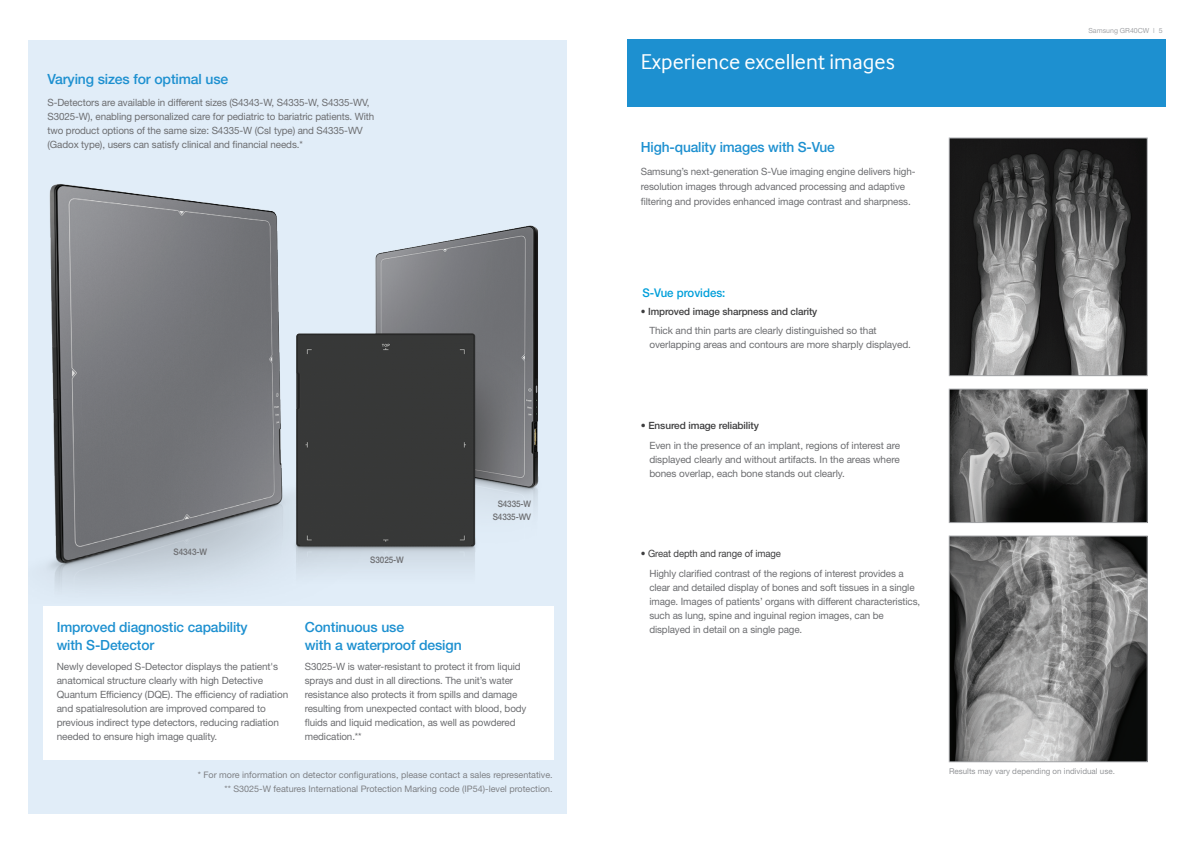
<style>
.page{position:relative;width:1191px;height:842px;background:#fff}
.page>*{position:absolute;margin:0;border:0;box-sizing:border-box;transform-origin:0 0}
.t1{font:22px "Samsung Inter Face";color:#fff}
.t2{font:500 14px/18px "Helvetica Neue";letter-spacing:-.01em;color:#1d90d0}
.t3{font:500 14px "Helvetica Neue LT";letter-spacing:-.01em;color:#1d90d0}
.t4{font:500 12px "Helvetica Neue";color:#009fda;scale:.95 1}
.t5{font:10px/14px "Helvetica Neue";letter-spacing:-.01em;color:#6c6d70}
.t6{font:500 10px "Helvetica Neue";letter-spacing:-.01em;color:#3e3e3f}
.t7{font:10px "Helvetica Neue";letter-spacing:-.01em;color:#3e3e3f;scale:.95 1}
.t8{font:9px "Helvetica Neue";color:#7e8084}
.t9{font:500 9px "Helvetica Neue";letter-spacing:-.01em;color:#6c6d70;scale:.9 1}
.t10{font:8px "Helvetica Neue";color:#939598}
.t11{font:7px "Helvetica Neue";color:#a1a3a6}
.s1{font-weight:400}
.s2{font-family:"Helvetica Neue LT";font-weight:300}
</style>
<div class="page">
<div style="left:28px;top:40px;width:539px;height:774px;background:#e1edf8"></div>
<img style="left:43px;top:184px;width:511px;height:461px">
<div style="left:626px;top:40px;width:539px;height:67px;background:#1d90d0"></div>
<img style="left:951px;top:140px;width:194px;height:234px">
<div style="left:949px;top:138px;width:198px;height:238px;border:1px solid #a1a3a6"></div>
<img style="left:951px;top:391px;width:194px;height:130px">
<div style="left:949px;top:389px;width:198px;height:134px;border:1px solid #a1a3a6"></div>
<img style="left:951px;top:538px;width:194px;height:222px">
<div style="left:949px;top:536px;width:198px;height:226px;border:1px solid #a1a3a6"></div>
<div style="left:43px;top:607px;width:510px;height:153px;background:#fff"></div>
<p class="t3" style="left:47px;top:71px;width:182px">Varying sizes for optimal use</p>
<p class="t5" style="left:47px;top:95px;width:328px">S-Detectors are available in different sizes (S4343-W, S4335-W, S4335-WV, S3025-W), enabling personalized care for pediatric to bariatric patients. With two product options of the same size: S4335-W (CsI type) and S4335-WV (Gadox type), users can satisfy clinical and financial needs.*</p>
<p class="t9" style="left:174px;top:546px;width:39px">S4343-W</p>
<p class="t9" style="left:370px;top:555px;width:39px">S3025-W</p>
<p class="t9" style="left:498px;top:499px;width:39px">S4335-W</p>
<p class="t9" style="left:493px;top:511px;width:44px">S4335-WV</p>
<p class="t2" style="left:57px;top:618px;width:192px">Improved diagnostic capability with S-Detector</p>
<p class="t5" style="left:57px;top:659px;width:233px">Newly developed S-Detector displays the patient's anatomical structure clearly with high Detective Quantum Efficiency (DQE). The efficiency of radiation and spatialresolution are improved compared to previous indirect type detectors, reducing radiation needed to ensure high image quality.</p>
<p class="t2" style="left:305px;top:618px;width:158px">Continuous use<br>with a waterproof design</p>
<p class="t5" style="left:305px;top:659px;width:223px">S3025-W is water-resistant to protect it from liquid sprays and dust in all directions. The unit’s water resistance also protects it from spills and damage resulting from unexpected contact with blood, body fluids and liquid medication, as well as powdered medication.**</p>
<p class="t8" style="left:198px;top:770px;width:356px">* For more information on detector configurations, please contact a sales representative.</p>
<p class="t8" style="left:224px;top:784px;width:330px">** S3025-W features International Protection Marking code (IP54)-level protection.</p>
<p class="t1" style="left:641px;top:49px;width:255px">Experience excellent images</p>
<p class="t2" style="left:641px;top:138px;width:196px">High-quality images with S-Vue</p>
<p class="t5" style="left:641px;top:164px;width:276px;line-height:15px">Samsung’s next-generation S-Vue imaging engine delivers high&shy;resolution images through advanced processing and adaptive filtering and provides enhanced image contrast and sharpness.</p>
<p class="t4" style="left:642px;top:285px;width:89px">S-Vue provides:</p>
<p class="t6" style="left:641px;top:305px;width:178px"><span class="s1">•</span> Improved image sharpness and clarity</p>
<p class="t5" style="left:649px;top:323px;width:263px">Thick and thin parts are clearly distinguished so that overlapping areas and contours are more sharply displayed.</p>
<p class="t6" style="left:641px;top:419px;width:120px"><span class="s1">•</span> Ensured image reliability</p>
<p class="t5" style="left:649px;top:438px;width:252px;text-align:justify">Even in the presence of an implant, regions of interest are displayed clearly and without artifacts. In the areas where bones overlap, each bone stands out clearly.</p>
<p class="t7" style="left:641px;top:548px;width:149px">• Great depth and range of image</p>
<p class="t5" style="left:649px;top:566px;width:272px">Highly clarified contrast of the regions of interest provides a clear and detailed display of bones and soft tissues in a single image. Images of patients’ organs with different characteristics, such as lung, spine and inguinal region images, can be displayed in detail on a single page.</p>
<p class="t11" style="left:1088px;top:26px;width:76px">Samsung GR40CW <span class="s2">I</span> 5</p>
<p class="t10" style="left:949px;top:766px;width:167px">Results may vary depending on individual use.</p>
</div>
